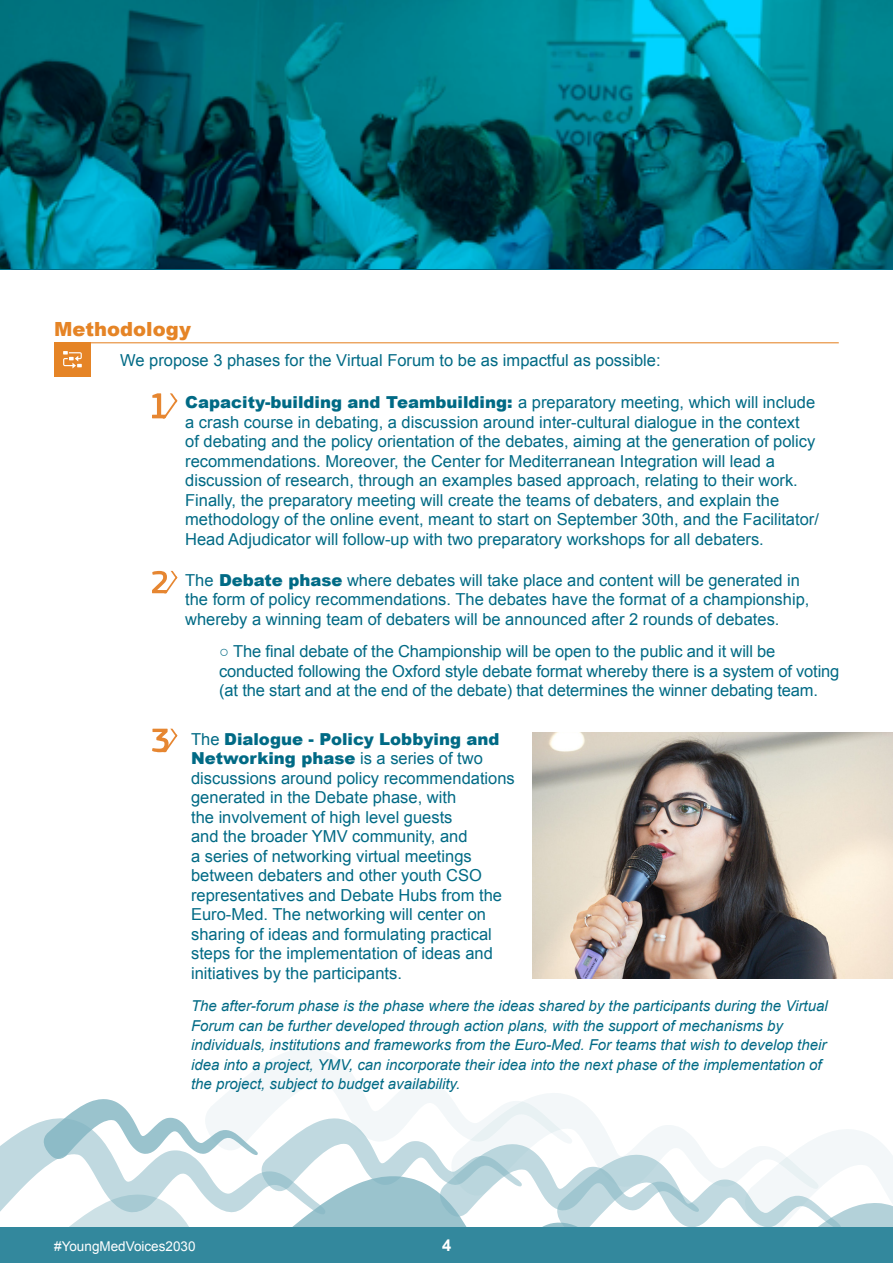
<style>
.page{position:relative;width:893px;height:1263px;background:#fff}
.page>*{position:absolute;margin:0;border:0;box-sizing:border-box;transform-origin:0 0}
.t1{font:900 19.5px "Arial";color:#e58426}
.t2{font:16.5px/19.5px "Arial";color:#006a85}
.t3{font:700 16.5px "Arial";color:#fff}
.t4{font:italic 15px/19.5px "Arial";color:#006a85}
.t5{font:13.5px "Arial";color:#fff}
.s1{font-weight:900}
</style>
<div class="page">
<svg style="left:0;top:1048px;width:893px;height:179px"></svg>
<div style="left:0;top:1227px;width:893px;height:36px;background:#33889d"></div>
<div style="left:54px;top:342px;width:37px;height:34px;background:#e58426"></div>
<svg style="left:0;top:0;width:893px;height:270px;background:#006c7c"></svg>
<svg style="left:152px;top:393px;width:25px;height:25px"></svg>
<svg style="left:152px;top:571px;width:25px;height:22px"></svg>
<svg style="left:152px;top:729px;width:25px;height:23px"></svg>
<hr style="left:54px;top:342px;width:785px;height:1px;background:#e58426">
<svg style="left:63px;top:351px;width:19px;height:17px"></svg>
<img style="left:533px;top:733px;width:360px;height:245px">
<p class="t1" style="left:54px;top:315px;width:138px">Methodology</p>
<p class="t2" style="left:120px;top:351px;width:542px">We propose 3 phases for the Virtual Forum to be as impactful as possible:</p>
<p class="t2" style="left:185px;top:393px;width:635px"><span class="s1">Capacity-building and Teambuilding:</span> a preparatory meeting, which will include a crash course in debating, a discussion around inter-cultural dialogue in the context<br>of debating and the policy orientation of the debates, aiming at the generation of policy recommendations. Moreover, the Center for Mediterranean Integration will lead a discussion of research, through an examples based approach, relating to their work.<br>Finally, the preparatory meeting will create the teams of debaters, and explain the methodology of the online event, meant to start on September 30th, and the Facilitator/ Head Adjudicator will follow-up with two preparatory workshops for all debaters.</p>
<p class="t2" style="left:185px;top:570px;width:626px">The <span class="s1">Debate phase</span> where debates will take place and content will be generated in the form of policy recommendations. The debates have the format of a championship, whereby a winning team of debaters will be announced after 2 rounds of debates.</p>
<p class="t2" style="left:219px;top:642px;width:622px">○ The final debate of the Championship will be open to the public and it will be conducted following the Oxford style debate format whereby there is a system of voting (at the start and at the end of the debate) that determines the winner debating team.</p>
<p class="t2" style="left:191px;top:729px;width:325px">The <span class="s1">Dialogue - Policy Lobbying and Networking phase</span> is a series of two discussions around policy recommendations generated in the Debate phase, with<br>the involvement of high level guests<br>and the broader YMV community, and<br>a series of networking virtual meetings between debaters and other youth CSO representatives and Debate Hubs from the Euro-Med. The networking will center on sharing of ideas and formulating practical steps for the implementation of ideas and initiatives by the participants.</p>
<p class="t4" style="left:191px;top:996px;width:638px">The after-forum phase is the phase where the ideas shared by the participants during the Virtual Forum can be further developed through action plans, with the support of mechanisms by individuals, institutions and frameworks from the Euro-Med. For teams that wish to develop their idea into a project, YMV, can incorporate their idea into the next phase of the implementation of the project, subject to budget availability.</p>
<p class="t5" style="left:54px;top:1237px;width:143px">#YoungMedVoices2030</p>
<p class="t3" style="left:442px;top:1234px;width:11px">4</p>
</div>
